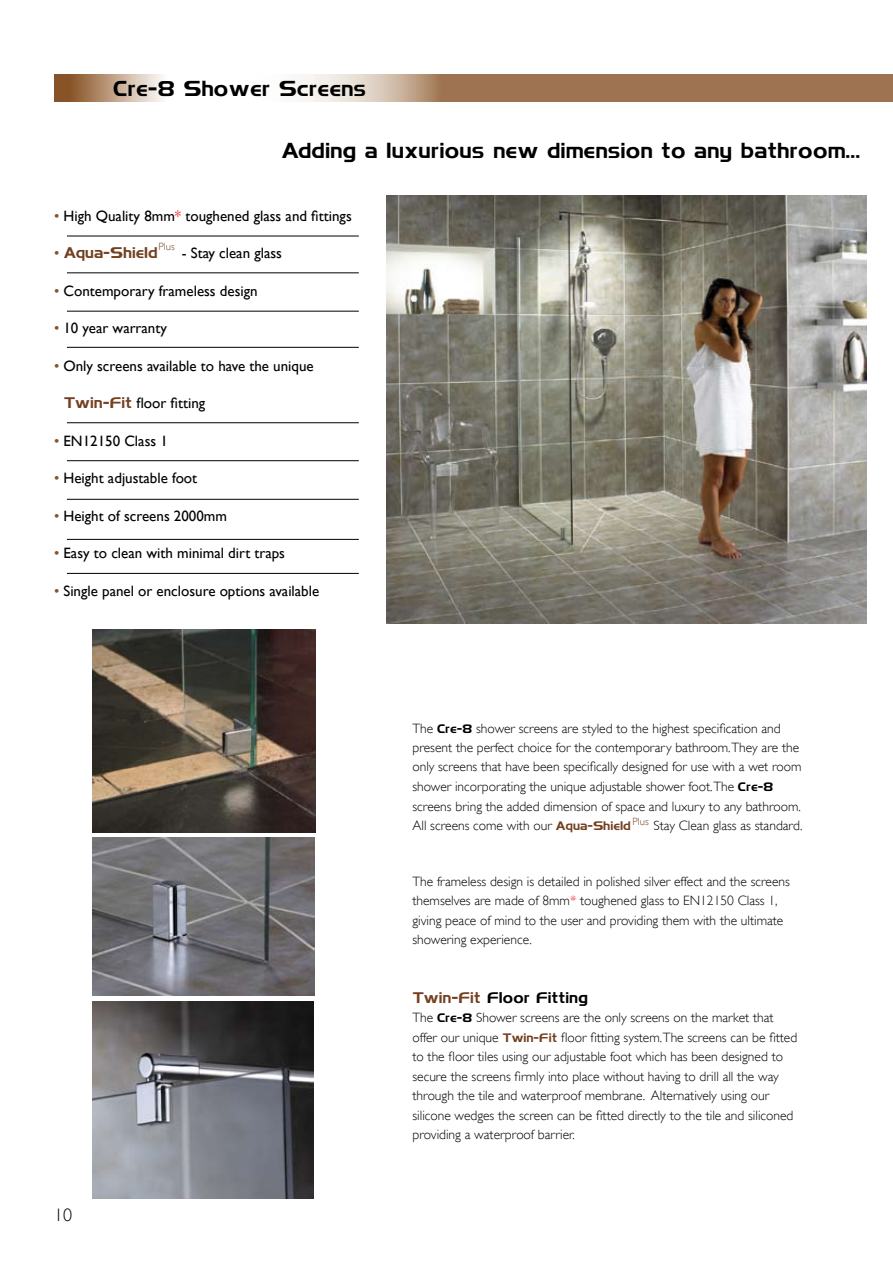
<style>
.page{position:relative;width:893px;height:1263px;background:#fff}
.page>*{position:absolute;margin:0;border:0;box-sizing:border-box;transform-origin:0 0}
.t1{font:21px "Hamlet";color:#000}
.t2{font:300 18px "Gill Sans";color:#000}
.t3{font:15px "Gill Sans";color:#000}
.t4{font:15px "Hamlet";color:#000}
.t5{font:15px "Hamlet";color:#734020}
.t6{font:300 13.5px/19.5px "Gill Sans";color:#000}
.t7{font:300 10.5px "Gill Sans";color:#734020}
.s1{color:#875328}
.s2{color:#ed2224}
.s3{font-family:"Gill Sans";color:#875328}
.s4{font-family:"Hamlet";color:#734020}
.s5{font-family:"Hamlet";font-weight:400;font-size:12px}
.s6{font-family:"Hamlet";font-weight:400;font-size:12px;color:#734020}
.s7{color:#734020}
</style>
<div class="page">
<hr style="left:67px;top:236px;width:292px;height:1px;background:#000">
<hr style="left:67px;top:272px;width:292px;height:1px;background:#000">
<hr style="left:67px;top:311px;width:292px;height:1px;background:#000">
<hr style="left:67px;top:347px;width:292px;height:1px;background:#000">
<hr style="left:67px;top:422px;width:292px;height:1px;background:#000">
<hr style="left:67px;top:460px;width:292px;height:1px;background:#000">
<hr style="left:67px;top:499px;width:292px;height:1px;background:#000">
<hr style="left:67px;top:539px;width:292px;height:1px;background:#000">
<img style="left:92px;top:629px;width:223px;height:203px">
<hr style="left:67px;top:573px;width:292px;height:1px;background:#000">
<img style="left:92px;top:1001px;width:222px;height:197px">
<img style="left:386px;top:195px;width:480px;height:428px">
<img style="left:92px;top:837px;width:223px;height:159px">
<svg style="left:54px;top:75px;width:839px;height:27px"></svg>
<h1 class="t1" style="left:113px;top:80px;width:255px">Cre-8 Shower Screens</h1>
<h1 class="t1" style="left:281px;top:142px;width:581px">Adding a luxurious new dimension to any bathroom...</h1>
<p class="t3" style="left:54px;top:207px;width:299px"><span class="s1">•</span> High Quality 8mm<span class="s2">*</span> toughened glass and fittings</p>
<p class="t5" style="left:54px;top:246px;width:105px"><span class="s3">•</span> Aqua-Shield</p>
<p class="t3" style="left:182px;top:244px;width:102px">- Stay clean glass</p>
<p class="t3" style="left:54px;top:282px;width:205px"><span class="s1">•</span> Contemporary frameless design</p>
<p class="t3" style="left:54px;top:319px;width:115px"><span class="s1">•</span> 10 year warranty</p>
<p class="t3" style="left:54px;top:357px;width:261px"><span class="s1">•</span> Only screens available to have the unique</p>
<p class="t3" style="left:64px;top:394px;width:143px"><span class="s4">Twin-Fit</span> floor fitting</p>
<p class="t3" style="left:54px;top:432px;width:115px"><span class="s1">•</span> EN12150 Class 1</p>
<p class="t3" style="left:54px;top:469px;width:145px"><span class="s1">•</span> Height adjustable foot</p>
<p class="t3" style="left:54px;top:507px;width:175px"><span class="s1">•</span> Height of screens 2000mm</p>
<p class="t3" style="left:54px;top:544px;width:233px"><span class="s1">•</span> Easy to clean with minimal dirt traps</p>
<p class="t3" style="left:54px;top:582px;width:267px"><span class="s1">•</span> Single panel or enclosure options available</p>
<p class="t7" style="left:159px;top:240px;width:18px">Plus</p>
<h2 class="t2" style="left:54px;top:1205px;width:19px">10</h2>
<p class="t6" style="left:412px;top:718px;width:391px">The <span class="s5">Cre-8</span> shower screens are styled to the highest specification and present the perfect choice for the contemporary bathroom.They are the only screens that have been specifically designed for use with a wet room shower incorporating the unique adjustable shower foot.The <span class="s5">Cre-8 </span>screens bring the added dimension of space and luxury to any bathroom.<br>All screens come with our <span class="s6">Aqua-Shield</span></p>
<p class="t7" style="left:633px;top:815px;width:18px">Plus</p>
<p class="t6" style="left:653px;top:816px;width:150px">Stay Clean glass as standard.</p>
<p class="t6" style="left:412px;top:871px;width:379px">The frameless design is detailed in polished silver effect and the screens themselves are made of 8mm<span class="s2">*</span> toughened glass to EN12150 Class 1, giving peace of mind to the user and providing them with the ultimate showering experience.</p>
<p class="t4" style="left:412px;top:990px;width:177px"><span class="s7">Twin-Fit</span> Floor Fitting</p>
<p class="t6" style="left:412px;top:1008px;width:386px">The <span class="s5">Cre-8</span> Shower screens are the only screens on the market that offer our unique <span class="s6">Twin-Fit</span> floor fitting system.The screens can be fitted to the floor tiles using our adjustable foot which has been designed to secure the screens firmly into place without having to drill all the way through the tile and waterproof membrane. Alternatively using our silicone wedges the screen can be fitted directly to the tile and siliconed providing a waterproof barrier.</p>
</div>
